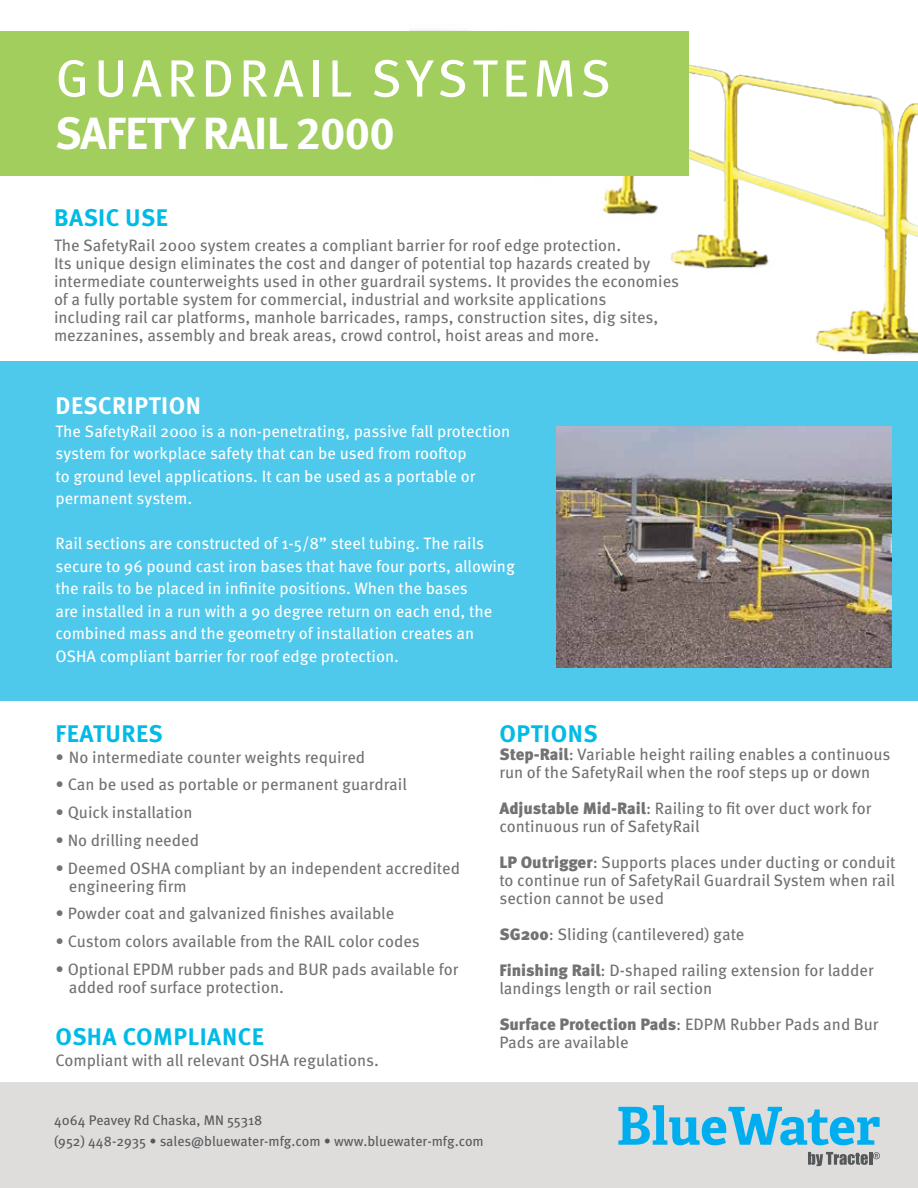
<style>
.page{position:relative;width:918px;height:1188px;background:#fff}
.page>*{position:absolute;margin:0;border:0;box-sizing:border-box;transform-origin:0 0}
.t1{font:52.5px "Meta Pro";letter-spacing:.09em;color:#fff}
.t2{font:700 45px "Meta Pro";letter-spacing:-.02em;color:#fff}
.t3{font:700 24px "Meta Pro";letter-spacing:.02em;color:#00bbe6}
.t4{font:700 24px "Meta Pro";letter-spacing:.02em;color:#fff}
.t5{font:16.5px/18px "Meta Pro";color:#727272}
.t6{font:16.5px/22.5px "Meta Pro";color:#fff}
.t7{font:13.95px/20.9px "Meta Pro";color:#58595b}
.s1{font-weight:900}
</style>
<div class="page">
<div style="left:0;top:361px;width:918px;height:339px;background:#4ec8eb"></div>
<div style="left:0;top:1082px;width:918px;height:106px;background:#dedddc"></div>
<img style="left:557px;top:426px;width:335px;height:242px">
<img style="left:409px;top:30px;width:509px;height:325px">
<svg style="left:619px;top:1105px;width:261px;height:40px"></svg>
<svg style="left:808px;top:1152px;width:72px;height:14px"></svg>
<div style="left:0;top:31px;width:688px;height:145px;background:#a1ce5c"></div>
<h1 class="t1" style="left:56px;top:38px;width:557px">GUARDRAIL SYSTEMS</h1>
<h2 class="t2" style="left:55px;top:98px;width:341px">SAFETY RAIL 2000</h2>
<h3 class="t3" style="left:54px;top:199px;width:115px">BASIC USE</h3>
<p class="t5" style="left:54px;top:235px;width:627px">The SafetyRail 2000 system creates a compliant barrier for roof edge protection.<br>Its unique design eliminates the cost and danger of potential top hazards created by intermediate counterweights used in other guardrail systems. It provides the economies of a fully portable system for commercial, industrial and worksite applications<br>including rail car platforms, manhole barricades, ramps, construction sites, dig sites, mezzanines, assembly and break areas, crowd control, hoist areas and more.</p>
<h3 class="t4" style="left:56px;top:387px;width:147px">DESCRIPTION</h3>
<p class="t6" style="left:55px;top:419px;width:456px">The SafetyRail 2000 is a non-penetrating, passive fall protection system for workplace safety that can be used from rooftop<br>to ground level applications. It can be used as a portable or permanent system.</p>
<p class="t6" style="left:55px;top:531px;width:461px">Rail sections are constructed of 1-5/8” steel tubing. The rails secure to 96 pound cast iron bases that have four ports, allowing the rails to be placed in infinite positions. When the bases<br>are installed in a run with a 90 degree return on each end, the combined mass and the geometry of installation creates an OSHA compliant barrier for roof edge protection.</p>
<h3 class="t3" style="left:56px;top:715px;width:109px">FEATURES</h3>
<p class="t5" style="left:55px;top:747px;width:311px">• No intermediate counter weights required</p>
<p class="t5" style="left:55px;top:775px;width:353px">• Can be used as portable or permanent guardrail</p>
<p class="t5" style="left:55px;top:802px;width:139px">• Quick installation</p>
<p class="t5" style="left:55px;top:830px;width:145px">• No drilling needed</p>
<p class="t5" style="left:69px;top:858px;width:393px;text-indent:-13px">• Deemed OSHA compliant by an independent accredited engineering firm</p>
<p class="t5" style="left:55px;top:904px;width:340px">• Powder coat and galvanized finishes available</p>
<p class="t5" style="left:55px;top:931px;width:366px">• Custom colors available from the RAIL color codes</p>
<p class="t5" style="left:69px;top:959px;width:391px;text-indent:-13px">• Optional EPDM rubber pads and BUR pads available for added roof surface protection.</p>
<h3 class="t3" style="left:56px;top:1018px;width:210px">OSHA COMPLIANCE</h3>
<p class="t5" style="left:55px;top:1050px;width:325px">Compliant with all relevant OSHA regulations.</p>
<h3 class="t3" style="left:499px;top:715px;width:100px">OPTIONS</h3>
<p class="t5" style="left:499px;top:744px;width:393px"><span class="s1">Step-Rail</span>: Variable height railing enables a continuous run of the SafetyRail when the roof steps up or down</p>
<p class="t5" style="left:499px;top:798px;width:374px"><span class="s1">Adjustable Mid-Rail</span>: Railing to fit over duct work for continuous run of SafetyRail</p>
<p class="t5" style="left:499px;top:852px;width:398px;text-align:justify"><span class="s1">LP Outrigger</span>: Supports places under ducting or conduit to continue run of SafetyRail Guardrail System when rail section cannot be used</p>
<p class="t5" style="left:499px;top:915px;width:376px;line-height:36px"><span class="s1">SG200</span>: Sliding (cantilevered) gate<br><span class="s1">Finishing Rail</span>: D-shaped railing extension for ladder</p>
<p class="t5" style="left:499px;top:969px;width:381px;line-height:36px">landings length or rail section<br><span class="s1">Surface Protection Pads</span>: EDPM Rubber Pads and Bur</p>
<p class="t5" style="left:499px;top:1032px;width:131px">Pads are available</p>
<p class="t7" style="left:54px;top:1109px;width:431px">4064 Peavey Rd Chaska, MN 55318<br>(952) 448-2935 • sales@bluewater-mfg.com • www.bluewater-mfg.com</p>
</div>
